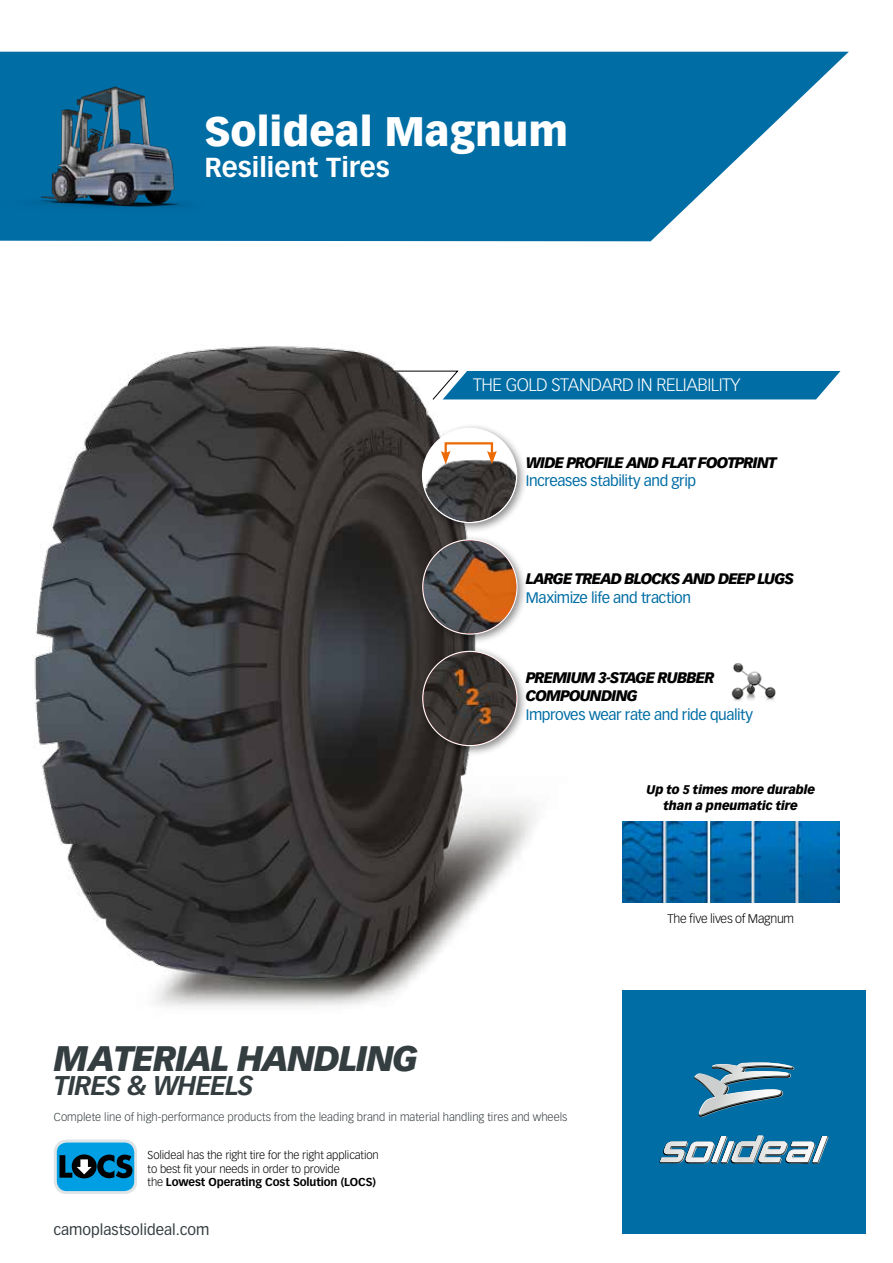
<style>
.page{position:relative;width:893px;height:1263px;background:#fff}
.page>*{position:absolute;margin:0;border:0;box-sizing:border-box;transform-origin:0 0}
.t1{font:900 40.5px "Vectora LT Std";color:#fff}
.t2{font:italic 900 34.8px "Vectora LT Std";letter-spacing:-.04em;color:#343d40}
.t3{font:700 27px "Vectora LT Std";color:#fff}
.t4{font:italic 700 26.55px "Vectora LT Std";letter-spacing:-.04em;color:#343d40}
.t5{font:300 17.7px "Vectora LT Std";letter-spacing:-.025em;color:#fff}
.t6{font:italic 900 15px/18px "Vectora LT Std";letter-spacing:-.065em;color:#000}
.t7{font:15px "Vectora LT Std";letter-spacing:-.03em;color:#006da5}
.t8{font:15px "Vectora LT Std";color:#343d40}
.t9{font:italic 900 12.3px/16.2px "Vectora LT Std";letter-spacing:-.015em;color:#000;text-align:center}
.t10{font:300 12.3px "Vectora LT Std";letter-spacing:-.02em;color:#000}
.t11{font:300 11.25px/13.2px "Vectora LT Std";letter-spacing:-.01em;color:#000}
.t12{font:300 11.25px "Vectora LT Std";color:#343d40}
.s1{font-weight:700}
</style>
<div class="page">
<svg style="left:728px;top:371px;width:112px;height:29px;background:#1e7eaf"></svg>
<svg style="left:0;top:52px;width:849px;height:189px;fill:#006da5"></svg>
<img style="left:0;top:69px;width:254px;height:163px">
<div style="left:623px;top:991px;width:243px;height:243px;background:#006da5"></div>
<svg style="left:694px;top:1062px;width:100px;height:55px"></svg>
<img style="left:695px;top:1063px;width:97px;height:51px">
<svg style="left:659px;top:1136px;width:170px;height:27px"></svg>
<img style="left:812px;top:1136px;width:15px;height:26px">
<img style="left:711px;top:1136px;width:15px;height:26px">
<img style="left:763px;top:1141px;width:51px;height:21px">
<img style="left:732px;top:1135px;width:31px;height:27px">
<img style="left:660px;top:1141px;width:54px;height:21px">
<img style="left:721px;top:1141px;width:13px;height:21px">
<div style="left:55px;top:1141px;width:81px;height:51px;background:#009fe3;border-radius:12px"></div>
<div style="left:54px;top:1140px;width:83px;height:54px;border:3px solid #dfe4e6;border-radius:12px"></div>
<svg style="left:60px;top:1154px;width:72px;height:24px"></svg>
<img style="left:32px;top:346px;width:696px;height:684px">
<img style="left:723px;top:650px;width:53px;height:57px">
<div style="left:418px;top:646px;width:110px;height:111px;background:#000;opacity:.45"></div>
<img style="left:423px;top:652px;width:93px;height:93px;border-radius:47px">
<div style="left:418px;top:535px;width:110px;height:110px;background:#000;opacity:.45"></div>
<img style="left:423px;top:540px;width:93px;height:93px;border-radius:47px">
<div style="left:418px;top:423px;width:110px;height:111px;background:#000;opacity:.45"></div>
<div style="left:422px;top:428px;width:95px;height:95px;background:#fff;border-radius:50%"></div>
<img style="left:423px;top:447px;width:93px;height:75px">
<div style="left:445px;top:442px;width:48px;height:14px;border:2px solid #ed6b06"></div>
<svg style="left:441px;top:451px;width:10px;height:13px"></svg>
<svg style="left:487px;top:451px;width:10px;height:13px"></svg>
<img style="left:622px;top:821px;width:217px;height:82px">
<h1 class="t1" style="left:204px;top:107px;width:365px">Solideal Magnum</h1>
<h3 class="t3" style="left:204px;top:151px;width:187px">Resilient Tires</h3>
<h3 class="t5" style="left:473px;top:375px;width:269px">THE GOLD STANDARD IN RELIABILITY</h3>
<h3 class="t6" style="left:526px;top:453px;width:252px">WIDE PROFILE AND FLAT FOOTPRINT</h3>
<h3 class="t7" style="left:526px;top:472px;width:172px">Increases stability and grip</h3>
<h3 class="t6" style="left:526px;top:570px;width:270px">LARGE TREAD BLOCKS AND DEEP LUGS</h3>
<h3 class="t7" style="left:526px;top:588px;width:167px">Maximize life and traction</h3>
<h3 class="t6" style="left:526px;top:669px;width:190px">PREMIUM 3-STAGE RUBBER<br>COMPOUNDING</h3>
<h3 class="t7" style="left:526px;top:705px;width:229px">Improves wear rate and ride quality</h3>
<p class="t9" style="left:646px;top:781px;width:170px">Up to 5 times more durable than a pneumatic tire</p>
<h2 class="t2" style="left:54px;top:1037px;width:366px">MATERIAL HANDLING</h2>
<h3 class="t4" style="left:54px;top:1070px;width:202px">TIRES &amp; WHEELS</h3>
<p class="t12" style="left:54px;top:1110px;width:515px">Complete line of high-performance products from the leading brand in material handling tires and wheels</p>
<p class="t11" style="left:148px;top:1149px;width:233px">Solideal has the right tire for the right application to best fit your needs in order to provide<br>the <span class="s1">Lowest Operating Cost Solution (LOCS)</span></p>
<h3 class="t8" style="left:53px;top:1221px;width:158px">camoplastsolideal.com</h3>
<p class="t10" style="left:667px;top:911px;width:128px">The five lives of Magnum</p>
</div>
